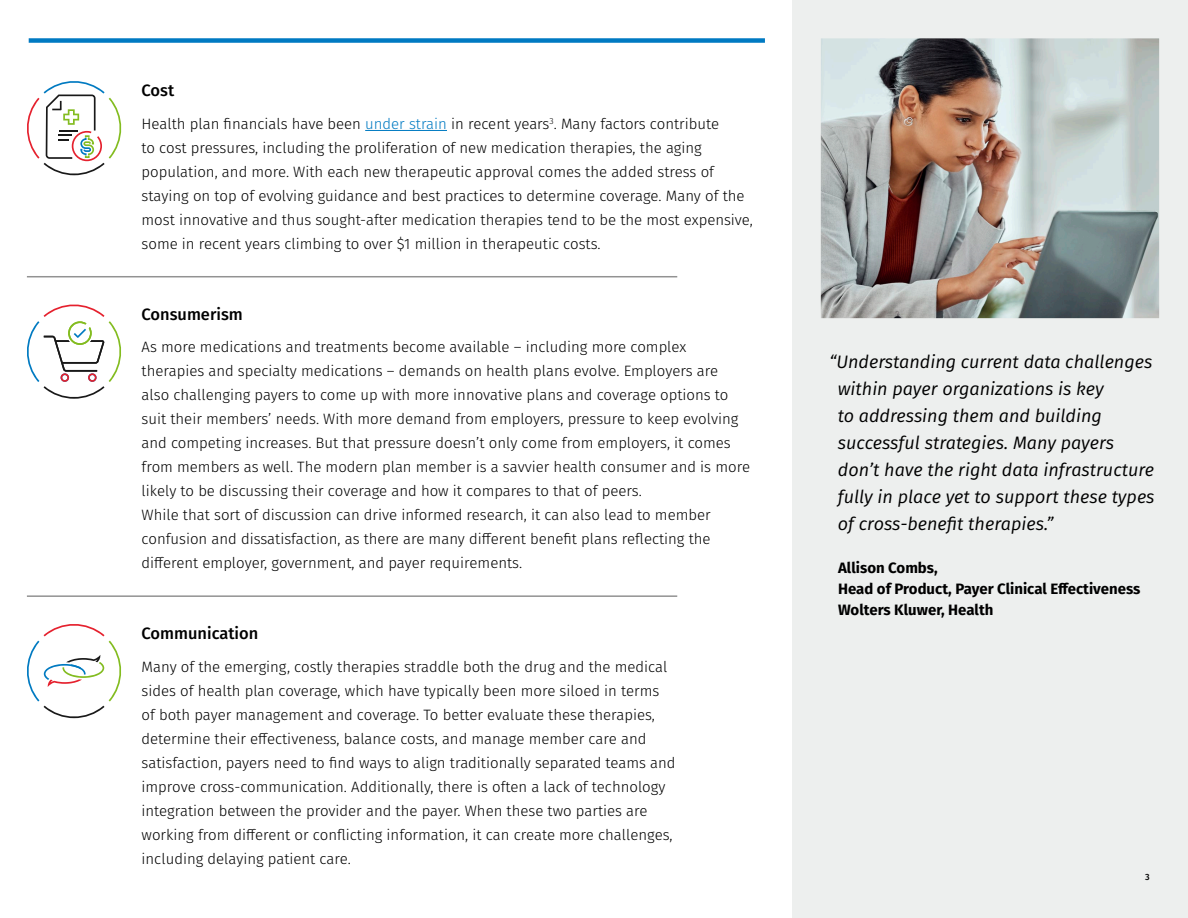
<style>
.page{position:relative;width:1188px;height:918px;background:#fff}
.page>*{position:absolute;margin:0;border:0;box-sizing:border-box;transform-origin:0 0}
.Callout_Quote2{font:italic 18px/27px "Fira Sans";color:#000}
.Subhead_11_14{font:500 16.5px "Fira Sans";color:#000}
.Text-_paragraph_body_-_10_16{font:300 15px/24px "Fira Sans";color:#000}
.Name_and_Company_10_14{font:700 15px/21px "Fira Sans";color:#000}
.t1{font:500 9px "Fira Sans";color:#000}
.s1{color:#007ac2}
</style>
<div class="page">
<div style="left:793px;top:0;width:395px;height:918px;background:#edefee"></div>
<img style="left:821px;top:38px;width:338px;height:280px">
<hr style="left:27px;top:276px;width:650px;height:1px;background:#929292">
<hr style="left:27px;top:595px;width:650px;height:2px;background:#929292">
<hr style="left:365px;top:130px;width:82px;height:1px;background:#007ac2">
<div style="left:29px;top:38px;width:736px;height:5px;background:#007ac2"></div>
<svg style="left:27px;top:624px;width:94px;height:95px"></svg>
<svg style="left:27px;top:304px;width:94px;height:95px"></svg>
<svg style="left:27px;top:81px;width:95px;height:95px"></svg>
<p class="Subhead_11_14" style="left:142px;top:77px;width:34px">Cost</p>
<p class="Text-_paragraph_body_-_10_16" style="left:142px;top:112px;width:613px">Health plan financials have been <span class="s1">under strain</span> in recent years<sup>3</sup>. Many factors contribute<br>to cost pressures, including the proliferation of new medication therapies, the aging population, and more. With each new therapeutic approval comes the added stress of staying on top of evolving guidance and best practices to determine coverage. Many of the most innovative and thus sought-after medication therapies tend to be the most expensive, some in recent years climbing to over $1 million in therapeutic costs.</p>
<p class="Subhead_11_14" style="left:142px;top:301px;width:103px">Consumerism</p>
<p class="Text-_paragraph_body_-_10_16" style="left:142px;top:335px;width:610px">As more medications and treatments become available – including more complex therapies and specialty medications – demands on health plans evolve. Employers are<br>also challenging payers to come up with more innovative plans and coverage options to suit their members’ needs. With more demand from employers, pressure to keep evolving and competing increases. But that pressure doesn’t only come from employers, it comes from members as well. The modern plan member is a savvier health consumer and is more likely to be discussing their coverage and how it compares to that of peers.<br>While that sort of discussion can drive informed research, it can also lead to member confusion and dissatisfaction, as there are many different benefit plans reflecting the different employer, government, and payer requirements.</p>
<p class="Subhead_11_14" style="left:142px;top:620px;width:118px">Communication</p>
<p class="Text-_paragraph_body_-_10_16" style="left:142px;top:655px;width:536px">Many of the emerging, costly therapies straddle both the drug and the medical sides of health plan coverage, which have typically been more siloed in terms of both payer management and coverage. To better evaluate these therapies, determine their effectiveness, balance costs, and manage member care and satisfaction, payers need to find ways to align traditionally separated teams and improve cross-communication. Additionally, there is often a lack of technology integration between the provider and the payer. When these two parties are working from different or conflicting information, it can create more challenges, including delaying patient care.</p>
<p class="Callout_Quote2" style="left:838px;top:348px;width:318px;text-indent:-9px">“Understanding current data challenges within payer organizations is key<br>to addressing them and building successful strategies. Many payers don’t have the right data infrastructure fully in place yet to support these types of cross-benefit therapies.”</p>
<p class="Name_and_Company_10_14" style="left:838px;top:556px;width:304px">Allison Combs,<br>Head of Product, Payer Clinical Effectiveness</p>
<p class="Name_and_Company_10_14" style="left:838px;top:598px;width:157px">Wolters Kluwer, Health</p>
<p class="t1" style="left:1145px;top:869px;width:6px">3</p>
</div>
